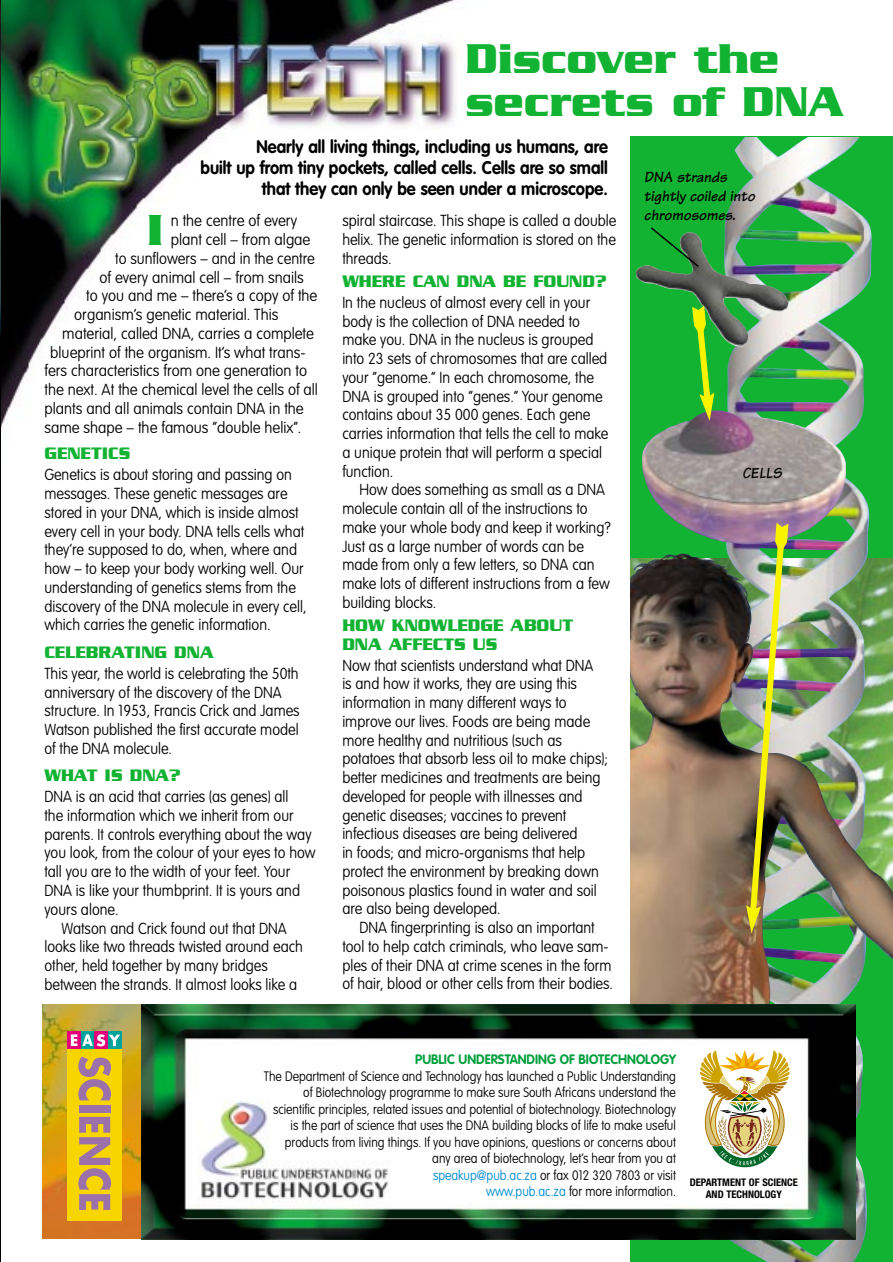
<style>
.page{position:relative;width:893px;height:1262px;background:#fff}
.page>*{position:absolute;margin:0;border:0;box-sizing:border-box;transform-origin:0 0}
.t1{font:700 46.95px "Serpentine";color:#12b232;scale:.95 1}
.t2{font:700 45px/43.5px "Serpentine";color:#12b232;scale:.95 1}
.t3{font:700 18px/21px "VAG Rounded";color:#000;text-align:right;scale:.92 1}
.t4{font:700 18px/18.8px "Serpentine";color:#12b232;scale:.92 1}
.t5{font:100 15.75px/18.8px "VAG Rounded";color:#000;scale:.92 1}
.t6{font:100 15.75px "VAG Rounded";color:#000;scale:.95 1}
.t7{font:italic 700 15.75px/18.8px "Tekton";color:#000;scale:.95 1}
.t8{font:100 15.75px "VAG Rounded";color:#000;scale:.93 1}
.t9{font:100 13.5px/16.5px "VAG Rounded";color:#000;text-align:right;scale:.9 1}
.t10{font:700 13.5px "VAG Rounded";color:#009f3d;scale:.95 1}
.t11{font:700 condensed 10.5px/12px "Helvetica Neue";color:#000;text-align:center}
.s1{color:#008acf}
</style>
<div class="page">
<img style="left:43px;top:1004px;width:98px;height:234px">
<img style="left:1px;top:0;width:456px;height:429px">
<div style="left:630px;top:136px;width:262px;height:1125px;background:#12b232"></div>
<img style="left:724px;top:138px;width:147px;height:1072px">
<img style="left:630px;top:553px;width:262px;height:498px">
<img style="left:0;top:0;width:1px;height:1261px">
<img style="left:141px;top:1004px;width:714px;height:235px">
<img style="left:642px;top:410px;width:204px;height:134px">
<svg style="left:699px;top:1050px;width:91px;height:117px;background:#d3c795"></svg>
<div style="left:196px;top:1093px;width:201px;height:109px;background:#fff"></div>
<img style="left:200px;top:1100px;width:189px;height:99px">
<img style="left:636px;top:232px;width:152px;height:114px">
<svg style="left:692px;top:306px;width:22px;height:115px"></svg>
<img style="left:746px;top:523px;width:42px;height:410px">
<div style="left:67px;top:1031px;width:54px;height:189px;background:#f6d500"></div>
<div style="left:108px;top:1031px;width:13px;height:18px;background:#00a39c"></div>
<div style="left:81px;top:1031px;width:13px;height:18px;background:#00a39c"></div>
<div style="left:94px;top:1031px;width:14px;height:18px;background:#e3007a"></div>
<div style="left:67px;top:1031px;width:14px;height:18px;background:#e3007a"></div>
<svg style="left:71px;top:1034px;width:49px;height:12px"></svg>
<div style="left:79px;top:1104px;width:31px;height:8px;background:#9c71aa"></div>
<svg style="left:78px;top:1116px;width:33px;height:93px"></svg>
<svg style="left:78px;top:1056px;width:33px;height:44px"></svg>
<svg style="left:649px;top:227px;width:51px;height:41px"></svg>
<h2 class="t2" style="left:465px;top:41px;width:399px">Discover the secrets of DNA</h2>
<p class="t3" style="left:200px;top:138px;width:444px">Nearly all living things, including us humans, are<br>built up from tiny pockets, called cells. Cells are so small that they can only be seen under a microscope.</p>
<h1 class="t1" style="left:147px;top:215px;width:20px">I</h1>
<p class="t6" style="left:171px;top:214px;width:135px">n the centre of every</p>
<p class="t6" style="left:171px;top:233px;width:148px">plant cell – from algae</p>
<p class="t8" style="left:115px;top:252px;width:216px">to sunflowers – and in the centre</p>
<p class="t6" style="left:99px;top:270px;width:217px">of every animal cell – from snails</p>
<p class="t6" style="left:86px;top:289px;width:245px">to you and me – there’s a copy of the</p>
<p class="t6" style="left:74px;top:308px;width:216px">organism’s genetic material. This</p>
<p class="t6" style="left:62px;top:327px;width:266px">material, called DNA, carries a complete</p>
<p class="t6" style="left:50px;top:345px;width:270px">blueprint of the organism. It’s what trans-</p>
<p class="t6" style="left:44px;top:364px;width:278px">fers characteristics from one generation to</p>
<p class="t6" style="left:44px;top:383px;width:289px">the next. At the chemical level the cells of all</p>
<p class="t6" style="left:44px;top:402px;width:274px">plants and all animals contain DNA in the</p>
<p class="t6" style="left:44px;top:420px;width:272px">same shape – the famous “double helix”.</p>
<p class="t4" style="left:44px;top:446px;width:95px">GENETICS</p>
<p class="t5" style="left:44px;top:466px;width:286px">Genetics is about storing and passing on messages. These genetic messages are stored in your DNA, which is inside almost every cell in your body. DNA tells cells what they’re supposed to do, when, where and how – to keep your body working well. Our understanding of genetics stems from the discovery of the DNA molecule in every cell, which carries the genetic information.</p>
<p class="t4" style="left:44px;top:644px;width:185px">CELEBRATING DNA</p>
<p class="t5" style="left:44px;top:665px;width:279px">This year, the world is celebrating the 50th anniversary of the discovery of the DNA structure. In 1953, Francis Crick and James Watson published the first accurate model of the DNA molecule.</p>
<p class="t4" style="left:44px;top:767px;width:150px">WHAT IS DNA?</p>
<p class="t5" style="left:44px;top:788px;width:267px">DNA is an acid that carries (as genes) all</p>
<p class="t5" style="left:44px;top:807px;width:272px">the information which we inherit from our</p>
<p class="t5" style="left:44px;top:826px;width:292px">parents. It controls everything about the way</p>
<p class="t5" style="left:44px;top:844px;width:296px">you look, from the colour of your eyes to how</p>
<p class="t5" style="left:44px;top:863px;width:269px">tall you are to the width of your feet. Your</p>
<p class="t5" style="left:44px;top:882px;width:279px">DNA is like your thumbprint. It is yours and</p>
<p class="t5" style="left:44px;top:901px;width:82px">yours alone.</p>
<p class="t5" style="left:61px;top:919px;width:246px">Watson and Crick found out that DNA</p>
<p class="t5" style="left:44px;top:938px;width:282px">looks like two threads twisted around each</p>
<p class="t5" style="left:44px;top:957px;width:244px">other, held together by many bridges</p>
<p class="t5" style="left:44px;top:976px;width:276px">between the strands. It almost looks like a</p>
<p class="t5" style="left:342px;top:213px;width:299px;text-align:justify">spiral staircase. This shape is called a double helix. The genetic information is stored on the threads.</p>
<p class="t4" style="left:342px;top:273px;width:289px">WHERE CAN DNA BE FOUND?</p>
<p class="t5" style="left:342px;top:294px;width:291px">In the nucleus of almost every cell in your body is the collection of DNA needed to make you. DNA in the nucleus is grouped into 23 sets of chromosomes that are called your “genome.” In each chromosome, the DNA is grouped into “genes.” Your genome contains about 35 000 genes. Each gene carries information that tells the cell to make a unique protein that will perform a special function.</p>
<p class="t5" style="left:342px;top:481px;width:293px;text-indent:17px">How does something as small as a DNA molecule contain all of the instructions to make your whole body and keep it working?<br>Just as a large number of words can be made from only a few letters, so DNA can make lots of different instructions from a few building blocks.</p>
<p class="t4" style="left:342px;top:617px;width:252px">HOW KNOWLEDGE ABOUT<br>DNA AFFECTS US</p>
<p class="t5" style="left:342px;top:657px;width:290px">Now that scientists understand what DNA<br>is and how it works, they are using this information in many different ways to improve our lives. Foods are being made more healthy and nutritious (such as potatoes that absorb less oil to make chips); better medicines and treatments are being developed for people with illnesses and genetic diseases; vaccines to prevent infectious diseases are being delivered<br>in foods; and micro-organisms that help protect the environment by breaking down poisonous plastics found in water and soil are also being developed.</p>
<p class="t5" style="left:342px;top:919px;width:296px;text-align:center">DNA fingerprinting is also an important<br>tool to help catch criminals, who leave sam&shy;ples of their DNA at crime scenes in the form of hair, blood or other cells from their bodies.</p>
<p class="t7" style="left:644px;top:170px;width:118px">DNA strands tightly coiled into chromosomes.</p>
<p class="t7" style="left:742px;top:466px;width:43px">CELLS</p>
<p class="t10" style="left:415px;top:1053px;width:276px">PUBLIC UNDERSTANDING OF BIOTECHNOLOGY</p>
<p class="t9" style="left:264px;top:1068px;width:459px">The Department of Science and Technology has launched a Public Understanding of Biotechnology programme to make sure South Africans understand the scientific principles, related issues and potential of biotechnology. Biotechnology is the part of science that uses the DNA building blocks of life to make useful products from living things. If you have opinions, questions or concerns about any area of biotechnology, let’s hear from you at<br><span class="s1">speakup@pub.ac.za</span> or fax 012 320 7803 or visit<br><span class="s1">www.pub.ac.za</span> for more information.</p>
<p class="t11" style="left:689px;top:1177px;width:110px">DEPARTMENT OF SCIENCE<br>AND TECHNOLOGY</p>
</div>
